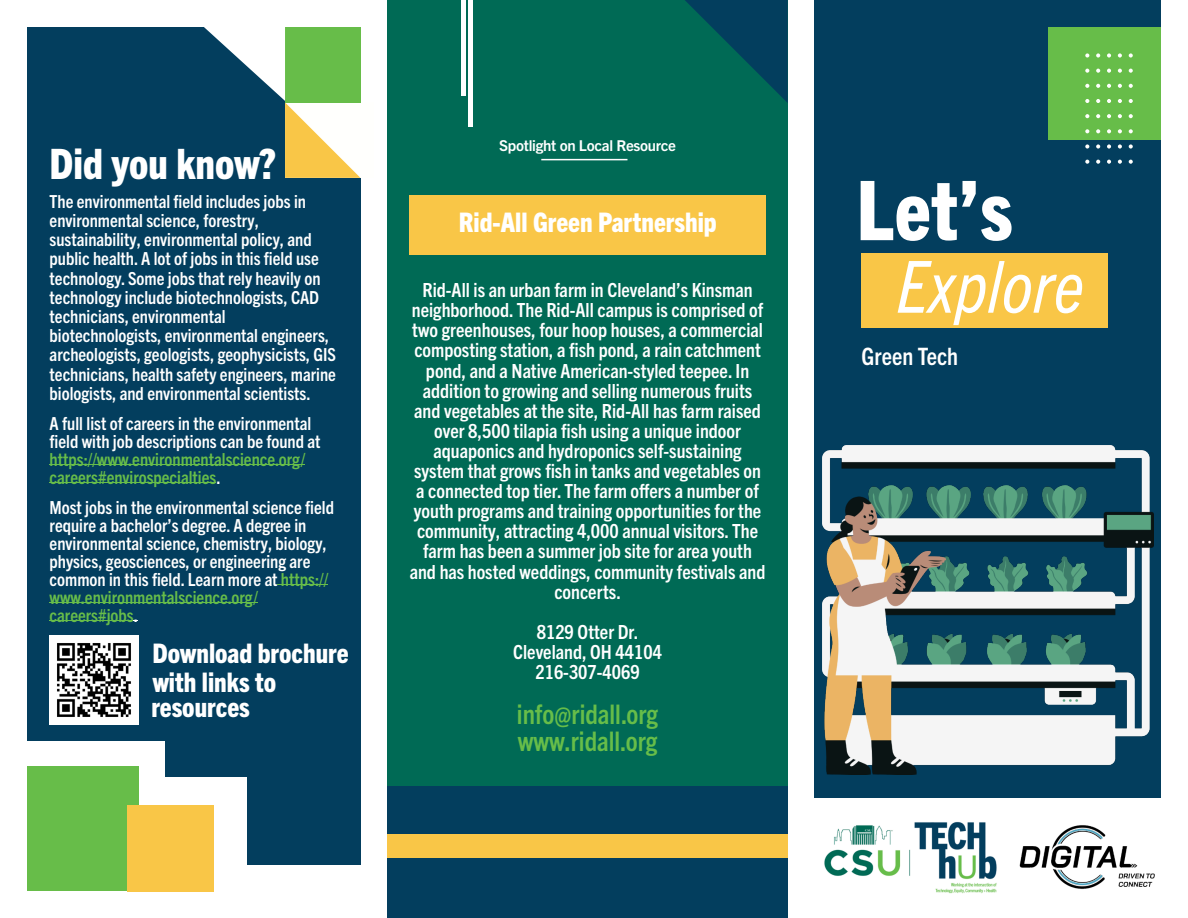
<style>
.page{position:relative;width:1188px;height:918px;background:#fff}
.page>*{position:absolute;margin:0;border:0;box-sizing:border-box;transform-origin:0 0}
.t1{font:800 condensed 82.5px "Trade Gothic Next LT Pro";color:#fff}
.t2{font:italic condensed 72px "Trade Gothic Next LT Pro";letter-spacing:.01em;color:#fff}
.t3{font:800 condensed 42px "Trade Gothic Next LT Pro";color:#fff}
.t4{font:800 condensed 27px "Trade Gothic Next LT Pro";color:#fff}
.t5{font:700 condensed 27px "Trade Gothic Next LT Pro";color:#67bd49}
.t6{font:700 condensed 24px "Trade Gothic Next LT Pro";color:#fff}
.t7{font:700 condensed 19.5px "Trade Gothic Next LT Pro";color:#fff}
.t8{font:700 condensed 18px "Trade Gothic Next LT Pro";color:#fff}
.t9{font:700 condensed 18px "Trade Gothic Next LT Pro";color:#67bd49}
.t10{font:700 15px "Trade Gothic Next LT Pro";letter-spacing:-.02em;color:#fff}
.s1{color:#fff}
.s2{color:#67bd49}
</style>
<div class="page">
<div style="left:27px;top:27px;width:333px;height:837px;background:#033e5e"></div>
<img style="left:50px;top:635px;width:89px;height:90px">
<div style="left:387px;top:0;width:401px;height:918px;background:#006a55"></div>
<div style="left:815px;top:0;width:346px;height:798px;background:#033e5e"></div>
<div style="left:387px;top:787px;width:401px;height:131px;background:#033e5e"></div>
<div style="left:1049px;top:27px;width:112px;height:112px;background:#67bd49"></div>
<div style="left:27px;top:741px;width:137px;height:150px;background:#fff"></div>
<div style="left:27px;top:777px;width:220px;height:114px;background:#fff"></div>
<div style="left:27px;top:766px;width:112px;height:125px;background:#67bd49"></div>
<div style="left:387px;top:834px;width:400px;height:24px;background:#f9c647"></div>
<svg style="left:1085px;top:53px;width:4px;height:5px"></svg>
<svg style="left:1085px;top:69px;width:4px;height:4px"></svg>
<svg style="left:1085px;top:84px;width:4px;height:4px"></svg>
<svg style="left:1085px;top:99px;width:4px;height:4px"></svg>
<svg style="left:1085px;top:114px;width:4px;height:4px"></svg>
<svg style="left:1085px;top:129px;width:4px;height:4px"></svg>
<svg style="left:1085px;top:144px;width:4px;height:5px"></svg>
<svg style="left:1085px;top:160px;width:4px;height:4px"></svg>
<svg style="left:1096px;top:53px;width:4px;height:5px"></svg>
<svg style="left:1096px;top:69px;width:4px;height:4px"></svg>
<svg style="left:1096px;top:84px;width:4px;height:4px"></svg>
<svg style="left:1096px;top:99px;width:4px;height:4px"></svg>
<svg style="left:1096px;top:114px;width:4px;height:4px"></svg>
<svg style="left:1096px;top:129px;width:4px;height:4px"></svg>
<svg style="left:1096px;top:144px;width:4px;height:5px"></svg>
<svg style="left:1096px;top:160px;width:4px;height:4px"></svg>
<svg style="left:1107px;top:53px;width:4px;height:5px"></svg>
<svg style="left:1107px;top:69px;width:4px;height:4px"></svg>
<svg style="left:1107px;top:84px;width:4px;height:4px"></svg>
<svg style="left:1107px;top:99px;width:4px;height:4px"></svg>
<svg style="left:1107px;top:114px;width:4px;height:4px"></svg>
<svg style="left:1107px;top:129px;width:4px;height:4px"></svg>
<svg style="left:1107px;top:144px;width:4px;height:5px"></svg>
<svg style="left:1107px;top:160px;width:4px;height:4px"></svg>
<svg style="left:1118px;top:53px;width:4px;height:5px"></svg>
<svg style="left:1118px;top:69px;width:4px;height:4px"></svg>
<svg style="left:1118px;top:84px;width:4px;height:4px"></svg>
<svg style="left:1118px;top:99px;width:4px;height:4px"></svg>
<svg style="left:1118px;top:114px;width:4px;height:4px"></svg>
<svg style="left:1118px;top:129px;width:4px;height:4px"></svg>
<svg style="left:1118px;top:144px;width:4px;height:5px"></svg>
<svg style="left:1118px;top:160px;width:4px;height:4px"></svg>
<svg style="left:1129px;top:53px;width:4px;height:5px"></svg>
<svg style="left:1129px;top:69px;width:4px;height:4px"></svg>
<svg style="left:1129px;top:84px;width:4px;height:4px"></svg>
<svg style="left:1129px;top:99px;width:4px;height:4px"></svg>
<svg style="left:1129px;top:114px;width:4px;height:4px"></svg>
<svg style="left:1129px;top:129px;width:4px;height:4px"></svg>
<svg style="left:1129px;top:144px;width:4px;height:5px"></svg>
<svg style="left:1129px;top:160px;width:4px;height:4px"></svg>
<hr style="left:541px;top:159px;width:86px;height:1px;background:#fff">
<div style="left:127px;top:805px;width:86px;height:86px;background:#f9c647"></div>
<svg style="left:685px;top:0;width:103px;height:103px"></svg>
<hr style="left:469px;top:0;width:4px;height:127px;background:#fff">
<hr style="left:461px;top:0;width:4px;height:96px;background:#fff">
<div style="left:862px;top:253px;width:246px;height:75px;background:#f9c647"></div>
<div style="left:410px;top:195px;width:356px;height:60px;background:#f9c647"></div>
<img style="left:1019px;top:825px;width:136px;height:64px">
<svg style="left:204px;top:27px;width:156px;height:151px"></svg>
<img style="left:824px;top:821px;width:173px;height:73px">
<hr style="left:50px;top:464px;width:255px;height:1px;background:#67bd49">
<hr style="left:50px;top:482px;width:166px;height:1px;background:#67bd49">
<hr style="left:278px;top:584px;width:50px;height:1px;background:#67bd49">
<hr style="left:50px;top:602px;width:208px;height:1px;background:#67bd49">
<hr style="left:50px;top:620px;width:84px;height:1px;background:#67bd49">
<img style="left:823px;top:446px;width:330px;height:329px">
<p class="t3" style="left:50px;top:147px;width:228px">Did you know?</p>
<p class="t8" style="left:50px;top:194px;width:258px">The environmental field includes jobs in</p>
<p class="t8" style="left:50px;top:213px;width:211px">environmental science, forestry,</p>
<p class="t8" style="left:50px;top:232px;width:264px">sustainability, environmental policy, and</p>
<p class="t8" style="left:50px;top:251px;width:271px">public health. A lot of jobs in this field use</p>
<p class="t8" style="left:50px;top:271px;width:272px">technology. Some jobs that rely heavily on</p>
<p class="t8" style="left:50px;top:290px;width:271px">technology include biotechnologists, CAD</p>
<p class="t8" style="left:50px;top:309px;width:177px">technicians, environmental</p>
<p class="t8" style="left:50px;top:328px;width:281px">biotechnologists, environmental engineers,</p>
<p class="t8" style="left:50px;top:347px;width:288px">archeologists, geologists, geophysicists, GIS</p>
<p class="t8" style="left:50px;top:367px;width:288px">technicians, health safety engineers, marine</p>
<p class="t8" style="left:50px;top:386px;width:263px">biologists, and environmental scientists.</p>
<p class="t8" style="left:50px;top:416px;width:263px">A full list of careers in the environmental</p>
<p class="t8" style="left:50px;top:434px;width:272px">field with job descriptions can be found at</p>
<p class="t9" style="left:50px;top:452px;width:257px">https://www.environmentalscience.org/</p>
<p class="t9" style="left:50px;top:470px;width:172px">careers#envirospecialties<span class="s1">.</span></p>
<p class="t8" style="left:50px;top:500px;width:286px">Most jobs in the environmental science field</p>
<p class="t8" style="left:50px;top:518px;width:258px">require a bachelor’s degree. A degree in</p>
<p class="t8" style="left:50px;top:536px;width:279px">environmental science, chemistry, biology,</p>
<p class="t8" style="left:50px;top:554px;width:262px">physics, geosciences, or engineering are</p>
<p class="t8" style="left:50px;top:572px;width:280px">common in this field. Learn more at <span class="s2">https://</span></p>
<p class="t9" style="left:50px;top:590px;width:210px">www.environmentalscience.org/</p>
<p class="t9" style="left:50px;top:608px;width:90px">careers#jobs<span class="s1">.</span></p>
<p class="t4" style="left:152px;top:642px;width:198px">Download brochure</p>
<p class="t4" style="left:153px;top:671px;width:125px">with links to</p>
<p class="t4" style="left:151px;top:696px;width:100px">resources</p>
<p class="t10" style="left:499px;top:140px;width:178px">Spotlight on Local Resource</p>
<p class="t4" style="left:459px;top:211px;width:259px">Rid-All Green Partnership</p>
<p class="t7" style="left:422px;top:282px;width:332px">Rid-All is an urban farm in Cleveland’s Kinsman</p>
<p class="t7" style="left:412px;top:302px;width:353px">neighborhood. The Rid-All campus is comprised of</p>
<p class="t7" style="left:412px;top:322px;width:352px">two greenhouses, four hoop houses, a commercial</p>
<p class="t7" style="left:414px;top:342px;width:348px">composting station, a fish pond, a rain catchment</p>
<p class="t7" style="left:426px;top:363px;width:325px">pond, and a Native American-styled teepee. In</p>
<p class="t7" style="left:423px;top:383px;width:331px">addition to growing and selling numerous fruits</p>
<p class="t7" style="left:414px;top:403px;width:348px">and vegetables at the site, Rid-All has farm raised</p>
<p class="t7" style="left:434px;top:423px;width:308px">over 8,500 tilapia fish using a unique indoor</p>
<p class="t7" style="left:434px;top:443px;width:309px">aquaponics and hydroponics self-sustaining</p>
<p class="t7" style="left:414px;top:463px;width:348px">system that grows fish in tanks and vegetables on</p>
<p class="t7" style="left:416px;top:483px;width:344px">a connected top tier. The farm offers a number of</p>
<p class="t7" style="left:414px;top:503px;width:349px">youth programs and training opportunities for the</p>
<p class="t7" style="left:417px;top:523px;width:343px">community, attracting 4,000 annual visitors. The</p>
<p class="t7" style="left:423px;top:543px;width:330px">farm has been a summer job site for area youth</p>
<p class="t7" style="left:410px;top:564px;width:357px">and has hosted weddings, community festivals and</p>
<p class="t7" style="left:554px;top:584px;width:68px">concerts.</p>
<p class="t7" style="left:537px;top:624px;width:103px">8129 Otter Dr.</p>
<p class="t7" style="left:513px;top:644px;width:150px">Cleveland, OH 44104</p>
<p class="t7" style="left:535px;top:664px;width:106px">216-307-4069</p>
<p class="t5" style="left:517px;top:703px;width:143px">info@ridall.org</p>
<p class="t5" style="left:518px;top:730px;width:141px">www.ridall.org</p>
<p class="t1" style="left:857px;top:176px;width:158px">Let’s</p>
<p class="t2" style="left:897px;top:257px;width:188px">Explore</p>
<p class="t6" style="left:862px;top:346px;width:98px">Green Tech</p>
</div>
